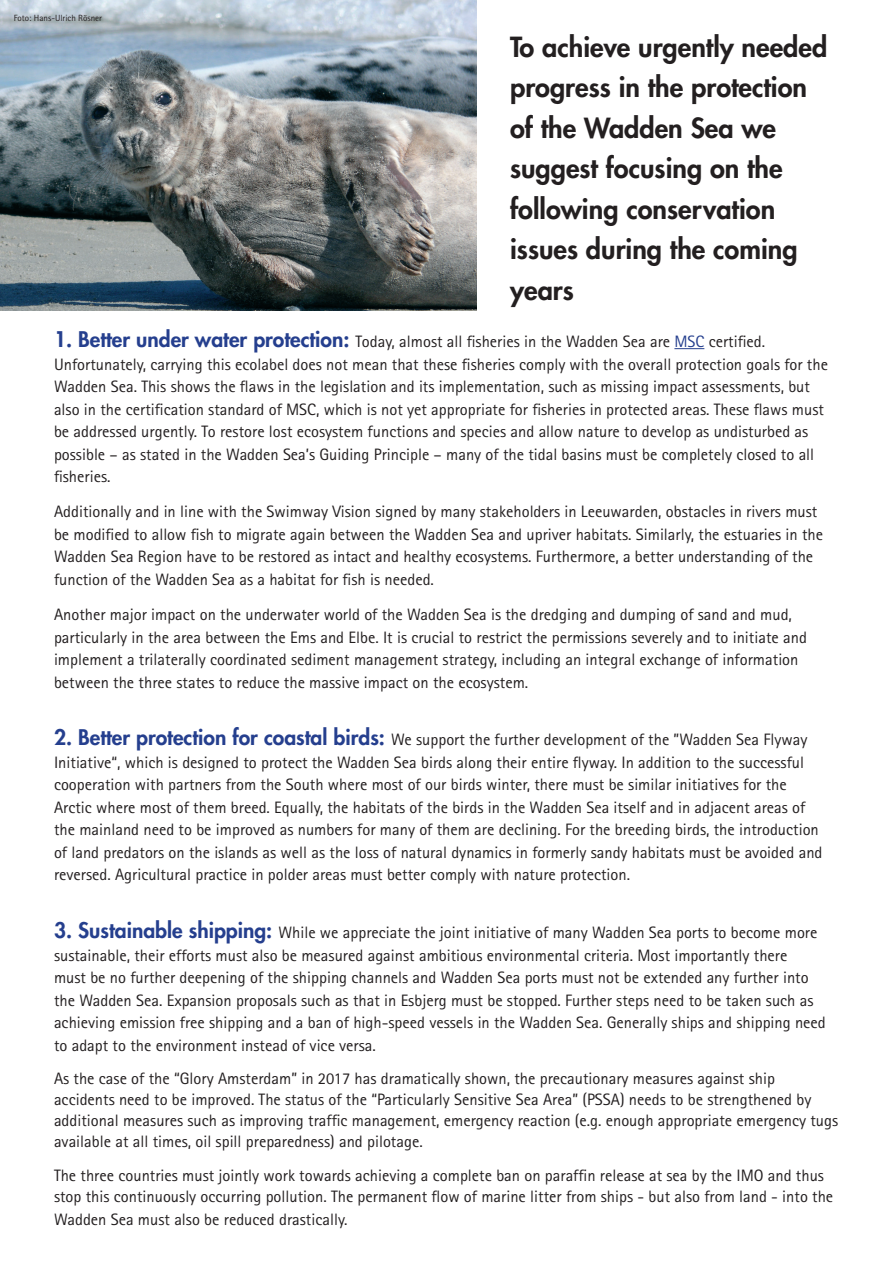
<style>
.page{position:relative;width:893px;height:1263px;background:#fff}
.page>*{position:absolute;margin:0;border:0;box-sizing:border-box;transform-origin:0 0}
.t1{font:800 27px/40.5px "Futura";color:#231f20}
.t2{font:16.5px/22.5px "Rotis Sans Serif";color:#231f20}
.t3{font:9px "Rotis Sans Serif";color:#231f20}
.s1{font-family:"Futura";font-weight:800;font-size:21px;color:#253f8e}
.s2{color:#253f8e}
</style>
<div class="page">
<hr style="left:674px;top:348px;width:30px;height:1px;background:#253f8e">
<img style="left:0;top:0;width:476px;height:311px">
<p class="t3" style="left:14px;top:13px;width:90px">Foto: Hans-Ulrich Rösner</p>
<h1 class="t1" style="left:510px;top:26px;width:319px">To achieve urgently needed progress in the protection of the Wadden Sea we suggest focusing on the following conservation issues during the coming years</h1>
<p class="t2" style="left:54px;top:330px;width:775px"><span class="s1">1. Better under water protection:</span> Today, almost all fisheries in the Wadden Sea are <span class="s2">MSC</span> certified.<br>Unfortunately, carrying this ecolabel does not mean that these fisheries comply with the overall protection goals for the Wadden Sea. This shows the flaws in the legislation and its implementation, such as missing impact assessments, but also in the certification standard of MSC, which is not yet appropriate for fisheries in protected areas. These flaws must be addressed urgently. To restore lost ecosystem functions and species and allow nature to develop as undisturbed as possible – as stated in the Wadden Sea’s Guiding Principle – many of the tidal basins must be completely closed to all fisheries.</p>
<p class="t2" style="left:54px;top:500px;width:771px">Additionally and in line with the Swimway Vision signed by many stakeholders in Leeuwarden, obstacles in rivers must be modified to allow fish to migrate again between the Wadden Sea and upriver habitats. Similarly, the estuaries in the Wadden Sea Region have to be restored as intact and healthy ecosystems. Furthermore, a better understanding of the function of the Wadden Sea as a habitat for fish is needed.</p>
<p class="t2" style="left:54px;top:603px;width:754px">Another major impact on the underwater world of the Wadden Sea is the dredging and dumping of sand and mud, particularly in the area between the Ems and Elbe. It is crucial to restrict the permissions severely and to initiate and implement a trilaterally coordinated sediment management strategy, including an integral exchange of information between the three states to reduce the massive impact on the ecosystem.</p>
<p class="t2" style="left:54px;top:728px;width:770px"><span class="s1">2. Better protection for coastal birds:</span> We support the further development of the ”Wadden Sea Flyway Initiative“, which is designed to protect the Wadden Sea birds along their entire flyway. In addition to the successful cooperation with partners from the South where most of our birds winter, there must be similar initiatives for the Arctic where most of them breed. Equally, the habitats of the birds in the Wadden Sea itself and in adjacent areas of the mainland need to be improved as numbers for many of them are declining. For the breeding birds, the introduction of land predators on the islands as well as the loss of natural dynamics in formerly sandy habitats must be avoided and reversed. Agricultural practice in polder areas must better comply with nature protection.</p>
<p class="t2" style="left:54px;top:921px;width:773px"><span class="s1">3. Sustainable shipping:</span> While we appreciate the joint initiative of many Wadden Sea ports to become more sustainable, their efforts must also be measured against ambitious environmental criteria. Most importantly there<br>must be no further deepening of the shipping channels and Wadden Sea ports must not be extended any further into the Wadden Sea. Expansion proposals such as that in Esbjerg must be stopped. Further steps need to be taken such as achieving emission free shipping and a ban of high-speed vessels in the Wadden Sea. Generally ships and shipping need to adapt to the environment instead of vice versa.</p>
<p class="t2" style="left:54px;top:1068px;width:786px;line-height:21px">As the case of the “Glory Amsterdam” in 2017 has dramatically shown, the precautionary measures against ship accidents need to be improved. The status of the “Particularly Sensitive Sea Area” (PSSA) needs to be strengthened by additional measures such as improving traffic management, emergency reaction (e.g. enough appropriate emergency tugs available at all times, oil spill preparedness) and pilotage.</p>
<p class="t2" style="left:54px;top:1165px;width:781px;line-height:21px">The three countries must jointly work towards achieving a complete ban on paraffin release at sea by the IMO and thus stop this continuously occurring pollution. The permanent flow of marine litter from ships - but also from land - into the</p>
<p class="t2" style="left:54px;top:1208px;width:295px">Wadden Sea must also be reduced drastically.</p>
</div>
